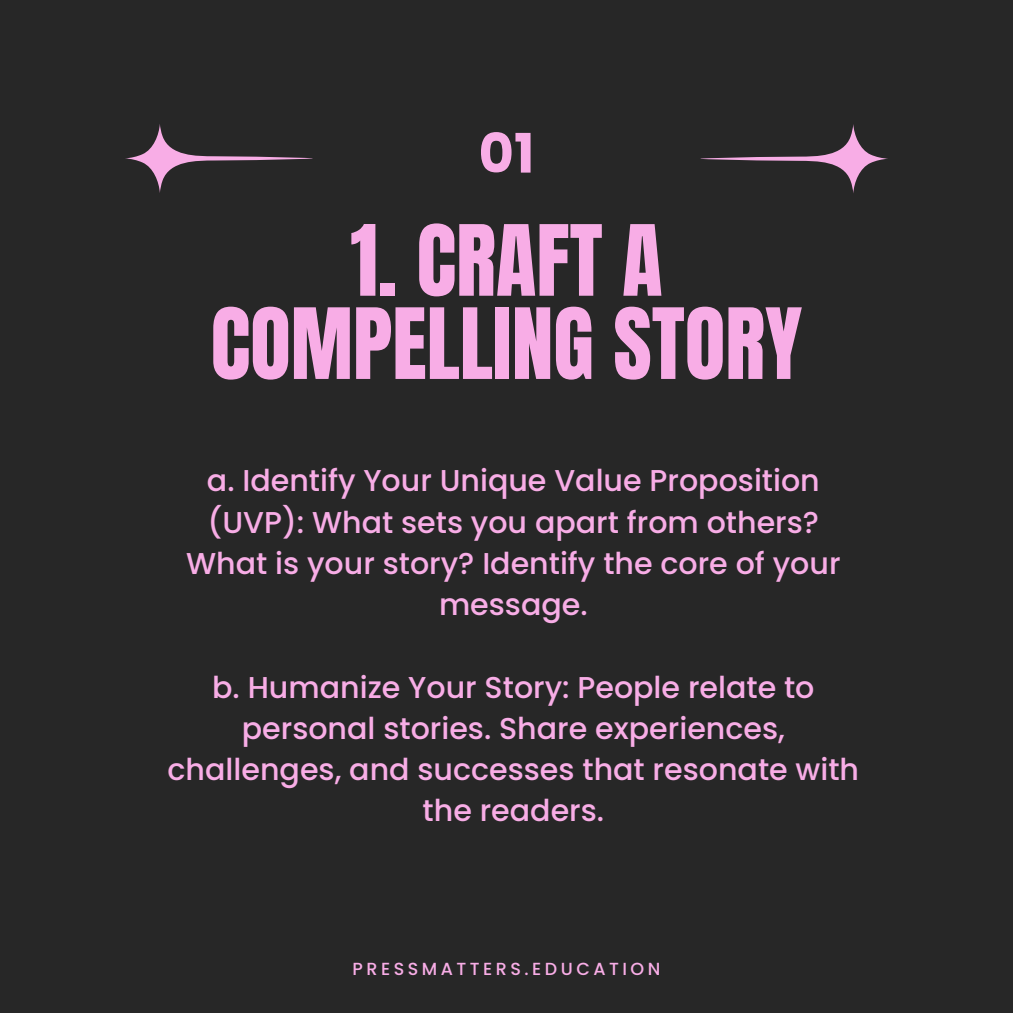
<style>
.page{position:relative;width:1013px;height:1013px;background:#fff}
.page>*{position:absolute;margin:0;border:0;box-sizing:border-box;transform-origin:0 0}
.t1{font:83.38px/83.1px "Anton";color:#f8ade6;text-align:center}
.t2{font:700 54.38px "Poppins";color:#f8ade6}
.t3{font:500 30.12px/41.2px "Poppins";color:#f8ade6;text-align:center}
.t4{font:500 17.5px "Poppins";letter-spacing:.2em;color:#f8ade6}
</style>
<div class="page">
<div style="left:0;top:0;width:1012px;height:1012px;background:#272727"></div>
<svg style="left:700px;top:124px;width:188px;height:69px"></svg>
<svg style="left:125px;top:124px;width:187px;height:69px"></svg>
<p class="t2" style="left:478px;top:115px;width:57px">01</p>
<p class="t1" style="left:211px;top:220px;width:593px">1. CRAFT A<br>COMPELLING STORY</p>
<p class="t3" style="left:186px;top:460px;width:656px">a. Identify Your Unique Value Proposition (UVP): What sets you apart from others?<br>What is your story? Identify the core of your message.</p>
<p class="t3" style="left:167px;top:666px;width:693px">b. Humanize Your Story: People relate to personal stories. Share experiences, challenges, and successes that resonate with the readers.</p>
<p class="t4" style="left:352px;top:957px;width:309px">PRESSMATTERS.EDUCATION</p>
</div>
